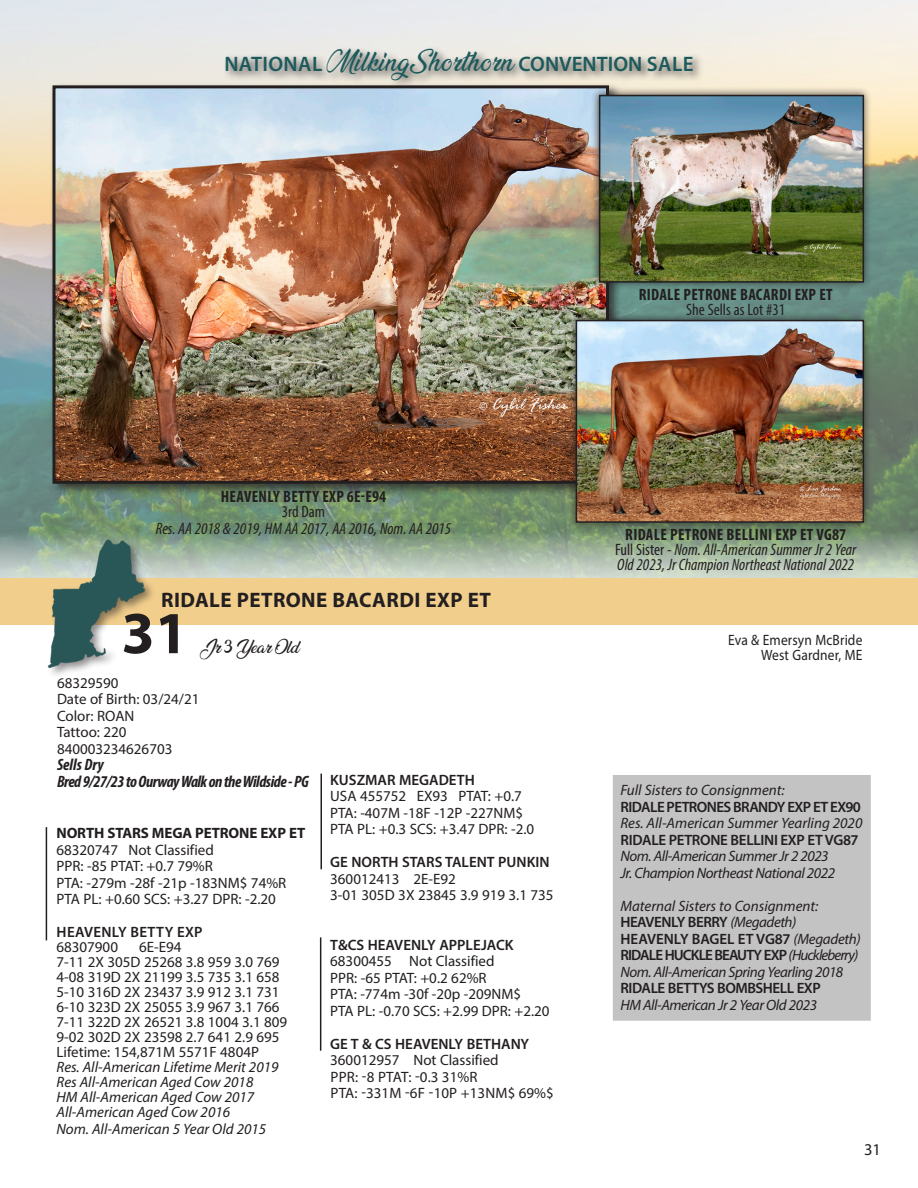
<style>
.page{position:relative;width:918px;height:1188px;background:#fff}
.page>*{position:absolute;margin:0;border:0;box-sizing:border-box;transform-origin:0 0}
.t1{font:700 60px "Myriad Pro";color:#231f20}
.t2{font:600 21px "Myriad Pro";color:#1c5a5c}
.t3{font:700 21px "Myriad Pro";letter-spacing:.02em;color:#231f20}
.t4{font:italic condensed 16.5px/15px "Myriad Pro";color:#231f20}
.t5{font:700 condensed 16.5px "Myriad Pro";letter-spacing:.02em;color:#231f20}
.t6{font:italic 700 condensed 16.5px "Myriad Pro";letter-spacing:-.03em;color:#231f20}
.t7{font:condensed 16.5px "Myriad Pro";color:#231f20}
.t8{font:italic 700 condensed 16.5px "Myriad Pro";color:#231f20}
.t9{font:16.5px "Myriad Pro";color:#231f20}
.t10{font:15px "Myriad Pro";color:#231f20}
.t11{font:italic 15px "Myriad Pro";color:#231f20}
.t12{font:italic 15px "Myriad Pro";letter-spacing:-.03em;color:#231f20}
.t13{font:600 15px "Myriad Pro";color:#231f20}
.t14{font:600 15px "Myriad Pro";letter-spacing:-.02em;color:#231f20}
.t15{font:600 15px "Myriad Pro";letter-spacing:-.06em;color:#231f20}
.t16{font:15px "Myriad Pro";color:#231f20;scale:.9 1}
.t17{font:600 15px "Myriad Pro";letter-spacing:-.04em;color:#231f20}
.t18{font:700 15px "Myriad Pro";letter-spacing:-.01em;color:#231f20}
.t19{font:600 15px "Myriad Pro";letter-spacing:.02em;color:#231f20}
.t20{font:15px "Ananda";color:#231f20}
.s1{font-family:"Ananda";font-weight:400;font-size:24px}
.s2{font-family:"Beyond The Mountains"}
.s3{font-style:normal}
.s4{font-weight:400;font-style:italic}
</style>
<div class="page">
<img style="left:0;top:0;width:918px;height:578px">
<div style="left:0;top:578px;width:918px;height:47px;background:#f1ce8c"></div>
<div style="left:46px;top:538px;width:110px;height:141px;background:#231f20;opacity:.51"></div>
<img style="left:45px;top:540px;width:102px;height:127px">
<hr style="left:46px;top:827px;width:1px;height:113px;background:#231f20">
<hr style="left:321px;top:774px;width:1px;height:95px;background:#231f20">
<hr style="left:320px;top:937px;width:1px;height:114px;background:#231f20">
<div style="left:49px;top:82px;width:573px;height:415px;background:#231f20;opacity:.75"></div>
<img style="left:56px;top:89px;width:549px;height:391px">
<div style="left:223px;top:46px;width:482px;height:45px;background:#231f20;opacity:.75"></div>
<div style="left:612px;top:774px;width:260px;height:247px;background:#c4c3c3"></div>
<div style="left:611px;top:773px;width:261px;height:249px;border:2px solid #fff"></div>
<div style="left:567px;top:312px;width:305px;height:219px;background:#231f20;opacity:.75"></div>
<img style="left:579px;top:323px;width:282px;height:197px">
<div style="left:576px;top:320px;width:288px;height:203px;border:2px solid #231f20"></div>
<div style="left:591px;top:87px;width:281px;height:204px;background:#231f20;opacity:.75"></div>
<img style="left:602px;top:98px;width:259px;height:182px">
<div style="left:599px;top:95px;width:265px;height:188px;border:2px solid #231f20"></div>
<p class="t2" style="left:224px;top:50px;width:471px">NATIONAL <span class="s1">MilkingShorthorn</span> CONVENTION SALE</p>
<p class="t5" style="left:639px;top:284px;width:196px">RIDALE PETRONE BACARDI EXP ET</p>
<p class="t7" style="left:686px;top:300px;width:100px">She Sells as Lot #31</p>
<p class="t5" style="left:221px;top:486px;width:167px">HEAVENLY BETTY EXP 6E-E94</p>
<p class="t7" style="left:282px;top:502px;width:45px">3rd Dam</p>
<p class="t4" style="left:156px;top:520px;width:297px">Res. AA 2018 &amp; 2019, HM AA 2017, AA 2016, Nom. AA 2015</p>
<p class="t3" style="left:161px;top:586px;width:331px">RIDALE PETRONE BACARDI EXP ET</p>
<p class="t1" style="left:122px;top:594px;width:68px">31</p>
<p class="t20" style="left:200px;top:639px;width:101px">Jr <span class="s2">3</span> Year Old</p>
<p class="t10" style="left:57px;top:673px;width:63px">68329590</p>
<p class="t10" style="left:57px;top:690px;width:144px">Date of Birth: 03/24/21</p>
<p class="t10" style="left:57px;top:706px;width:79px">Color: ROAN</p>
<p class="t10" style="left:57px;top:723px;width:71px">Tattoo: 220</p>
<p class="t10" style="left:57px;top:739px;width:117px">840003234626703</p>
<p class="t8" style="left:57px;top:754px;width:48px">Sells Dry</p>
<p class="t6" style="left:57px;top:771px;width:253px">Bred 9/27/23 to Ourway Walk on the Wildside - PG</p>
<p class="t18" style="left:56px;top:824px;width:250px">NORTH STARS MEGA PETRONE EXP ET</p>
<p class="t10" style="left:56px;top:841px;width:159px">68320747 Not Classified</p>
<p class="t10" style="left:56px;top:857px;width:158px">PPR: -85 PTAT: +0.7 79%R</p>
<p class="t10" style="left:56px;top:874px;width:231px">PTA: -279m -28f -21p -183NM$ 74%R</p>
<p class="t10" style="left:56px;top:890px;width:221px">PTA PL: +0.60 SCS: +3.27 DPR: -2.20</p>
<p class="t19" style="left:57px;top:923px;width:148px">HEAVENLY BETTY EXP</p>
<p class="t10" style="left:56px;top:938px;width:63px">68307900</p>
<p class="t10" style="left:139px;top:938px;width:44px">6E-E94</p>
<p class="t10" style="left:56px;top:953px;width:225px">7-11 2X 305D 25268 3.8 959 3.0 769</p>
<p class="t10" style="left:56px;top:968px;width:225px">4-08 319D 2X 21199 3.5 735 3.1 658</p>
<p class="t10" style="left:56px;top:983px;width:225px">5-10 316D 2X 23437 3.9 912 3.1 731</p>
<p class="t10" style="left:56px;top:998px;width:225px">6-10 323D 2X 25055 3.9 967 3.1 766</p>
<p class="t10" style="left:56px;top:1013px;width:232px">7-11 322D 2X 26521 3.8 1004 3.1 809</p>
<p class="t10" style="left:56px;top:1028px;width:225px">9-02 302D 2X 23598 2.7 641 2.9 695</p>
<p class="t10" style="left:56px;top:1043px;width:204px">Lifetime: 154,871M 5571F 4804P</p>
<p class="t11" style="left:56px;top:1058px;width:224px">Res. All-American Lifetime Merit 2019</p>
<p class="t11" style="left:56px;top:1073px;width:198px">Res All-American Aged Cow 2018</p>
<p class="t11" style="left:56px;top:1088px;width:199px">HM All-American Aged Cow 2017</p>
<p class="t11" style="left:56px;top:1103px;width:175px">All-American Aged Cow 2016</p>
<p class="t11" style="left:56px;top:1120px;width:211px">Nom. All-American 5 Year Old 2015</p>
<p class="t13" style="left:330px;top:770px;width:146px">KUSZMAR MEGADETH</p>
<p class="t10" style="left:330px;top:787px;width:193px">USA 455752 EX93 PTAT: +0.7</p>
<p class="t10" style="left:330px;top:804px;width:194px">PTA: -407M -18F -12P -227NM$</p>
<p class="t10" style="left:330px;top:820px;width:206px">PTA PL: +0.3 SCS: +3.47 DPR: -2.0</p>
<p class="t13" style="left:330px;top:853px;width:221px">GE NORTH STARS TALENT PUNKIN</p>
<p class="t10" style="left:330px;top:870px;width:127px">360012413 2E-E92</p>
<p class="t10" style="left:330px;top:886px;width:225px">3-01 305D 3X 23845 3.9 919 3.1 735</p>
<p class="t13" style="left:330px;top:935px;width:185px">T&amp;CS HEAVENLY APPLEJACK</p>
<p class="t10" style="left:330px;top:952px;width:166px">68300455 Not Classified</p>
<p class="t10" style="left:330px;top:969px;width:158px">PPR: -65 PTAT: +0.2 62%R</p>
<p class="t10" style="left:330px;top:985px;width:192px">PTA: -774m -30f -20p -209NM$</p>
<p class="t10" style="left:330px;top:1002px;width:221px">PTA PL: -0.70 SCS: +2.99 DPR: +2.20</p>
<p class="t13" style="left:330px;top:1034px;width:201px">GE T &amp; CS HEAVENLY BETHANY</p>
<p class="t10" style="left:330px;top:1051px;width:170px">360012957 Not Classified</p>
<p class="t10" style="left:330px;top:1068px;width:149px">PPR: -8 PTAT: -0.3 31%R</p>
<p class="t10" style="left:330px;top:1084px;width:225px">PTA: -331M -6F -10P +13NM$ 69%$</p>
<p class="t5" style="left:625px;top:524px;width:222px">RIDALE PETRONE BELLINI EXP ET VG87</p>
<p class="t4" style="left:615px;top:542px;width:243px"><span class="s3">Full Sister -</span> Nom. All-American Summer Jr 2 Year<br>Old 2023, Jr Champion Northeast National 2022</p>
<p class="t16" style="left:728px;top:630px;width:151px">Eva &amp; Emersyn McBride</p>
<p class="t16" style="left:761px;top:645px;width:114px">West Gardner, ME</p>
<p class="t11" style="left:620px;top:781px;width:166px">Full Sisters to Consignment:</p>
<p class="t17" style="left:621px;top:797px;width:242px">RIDALE PETRONES BRANDY EXP ET EX90</p>
<p class="t11" style="left:620px;top:814px;width:244px">Res. All-American Summer Yearling 2020</p>
<p class="t14" style="left:621px;top:830px;width:239px">RIDALE PETRONE BELLINI EXP ET VG87</p>
<p class="t12" style="left:620px;top:847px;width:210px">Nom. All-American Summer Jr 2 2023</p>
<p class="t12" style="left:620px;top:863px;width:216px">Jr. Champion Northeast National 2022</p>
<p class="t11" style="left:620px;top:896px;width:200px">Maternal Sisters to Consignment:</p>
<p class="t14" style="left:620px;top:913px;width:178px">HEAVENLY BERRY <span class="s4">(Megadeth)</span></p>
<p class="t13" style="left:621px;top:929px;width:242px">HEAVENLY BAGEL ET VG87 <span class="s4">(Megadeth)</span></p>
<p class="t15" style="left:620px;top:946px;width:239px">RIDALE HUCKLE BEAUTY EXP <span class="s4">(Huckleberry)</span></p>
<p class="t12" style="left:620px;top:962px;width:224px">Nom. All-American Spring Yearling 2018</p>
<p class="t14" style="left:620px;top:979px;width:202px">RIDALE BETTYS BOMBSHELL EXP</p>
<p class="t12" style="left:620px;top:995px;width:198px">HM All-American Jr 2 Year Old 2023</p>
<p class="t9" style="left:864px;top:1139px;width:18px">31</p>
</div>
